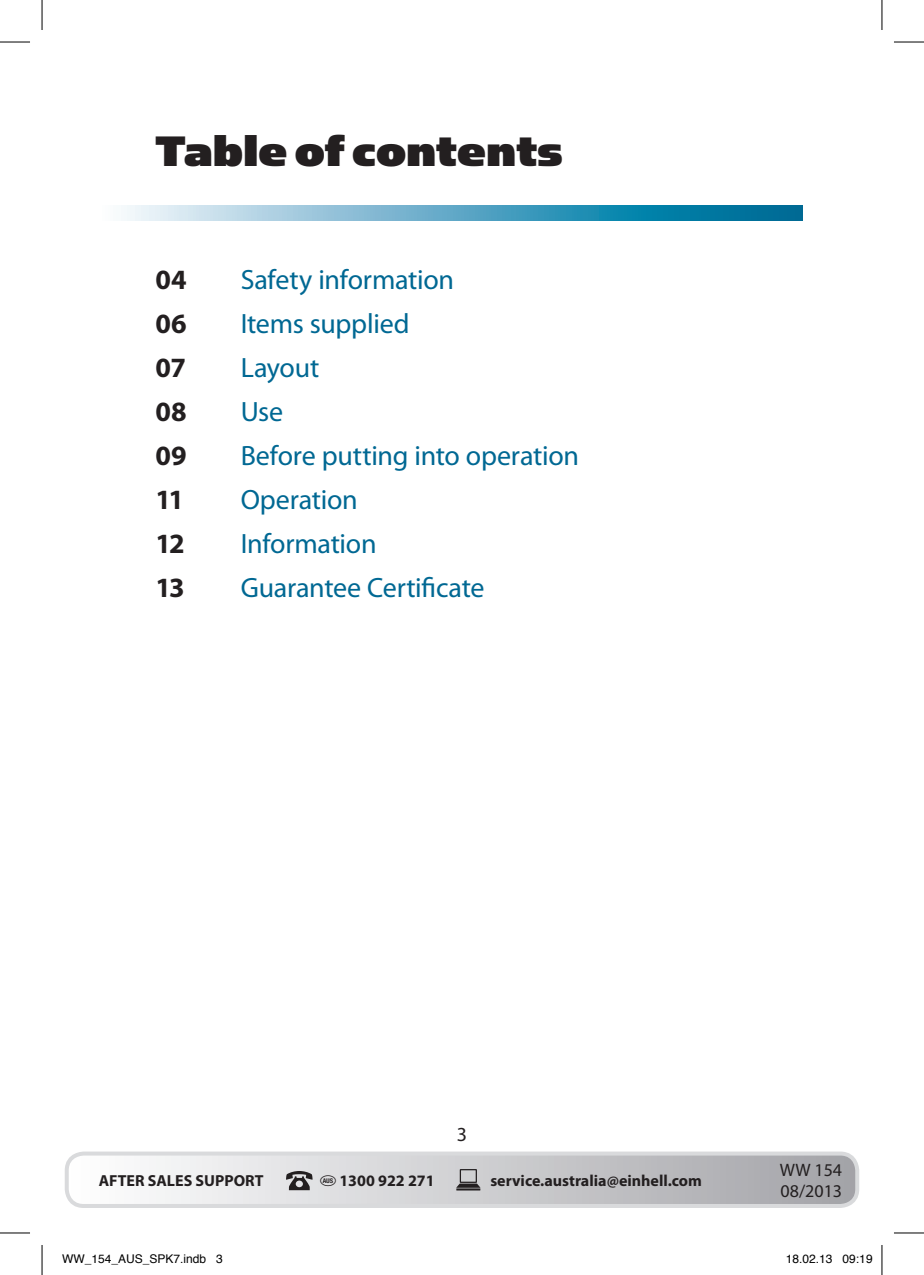
<style>
.page{position:relative;width:924px;height:1275px;background:#fff}
.page>*{position:absolute;margin:0;border:0;box-sizing:border-box;transform-origin:0 0}
.t1{font:48px "Simian Text Gorilla";color:#231f20}
.t2{font:28px "Myriad Pro";letter-spacing:-.01em;color:#006893}
.t3{font:700 28px "Myriad Pro";letter-spacing:-.01em;color:#231f20}
.t4{font:20px "Myriad Pro";color:#231f20}
.t5{font:18px/21.6px "Myriad Pro";color:#231f20}
.t6{font:700 16px "Myriad Pro";color:#231f20}
.t7{font:12px "Helvetica";color:#000}
</style>
<div class="page">
<svg style="left:124px;top:205px;width:678px;height:16px;background:#5fa9c6"></svg>
<div style="left:65px;top:1151px;width:793px;height:57px;border:4px solid #d9dadc;border-radius:17px"></div>
<svg style="left:67px;top:1153px;width:789px;height:53px"></svg>
<hr style="left:0;top:42px;width:30px;height:1px;background:#000">
<hr style="left:893px;top:42px;width:30px;height:1px;background:#000">
<hr style="left:0;top:1232px;width:30px;height:1px;background:#000">
<hr style="left:893px;top:1232px;width:30px;height:1px;background:#000">
<hr style="left:42px;top:0;width:1px;height:30px;background:#000">
<hr style="left:42px;top:1245px;width:1px;height:30px;background:#000">
<hr style="left:881px;top:0;width:1px;height:30px;background:#000">
<hr style="left:881px;top:1245px;width:1px;height:30px;background:#000">
<h1 class="t1" style="left:155px;top:124px;width:408px">Table of contents</h1>
<p class="t3" style="left:155px;top:264px;width:33px">04</p>
<p class="t2" style="left:240px;top:264px;width:215px">Safety information</p>
<p class="t3" style="left:155px;top:308px;width:33px">06</p>
<p class="t2" style="left:240px;top:308px;width:170px">Items supplied</p>
<p class="t3" style="left:155px;top:352px;width:32px">07</p>
<p class="t2" style="left:240px;top:352px;width:80px">Layout</p>
<p class="t3" style="left:155px;top:396px;width:33px">08</p>
<p class="t2" style="left:240px;top:396px;width:44px">Use</p>
<p class="t3" style="left:155px;top:440px;width:33px">09</p>
<p class="t2" style="left:240px;top:440px;width:340px">Before putting into operation</p>
<p class="t3" style="left:155px;top:484px;width:30px">11</p>
<p class="t2" style="left:240px;top:484px;width:119px">Operation</p>
<p class="t3" style="left:155px;top:528px;width:31px">12</p>
<p class="t2" style="left:240px;top:528px;width:137px">Information</p>
<p class="t3" style="left:155px;top:572px;width:31px">13</p>
<p class="t2" style="left:240px;top:572px;width:245px">Guarantee Certificate</p>
<p class="t4" style="left:456px;top:1123px;width:12px">3</p>
<p class="t6" style="left:99px;top:1171px;width:166px">AFTER SALES SUPPORT</p>
<p class="t6" style="left:320px;top:1171px;width:116px"><sup>d</sup> 1300 922 271</p>
<p class="t6" style="left:490px;top:1171px;width:213px">service.australia@einhell.com</p>
<p class="t5" style="left:779px;top:1159px;width:64px">WW 154<br>08/2013</p>
<p class="t7" style="left:62px;top:1249px;width:162px">WW_154_AUS_SPK7.indb 3</p>
<p class="t7" style="left:785px;top:1249px;width:88px">18.02.13 09:19</p>
</div>
